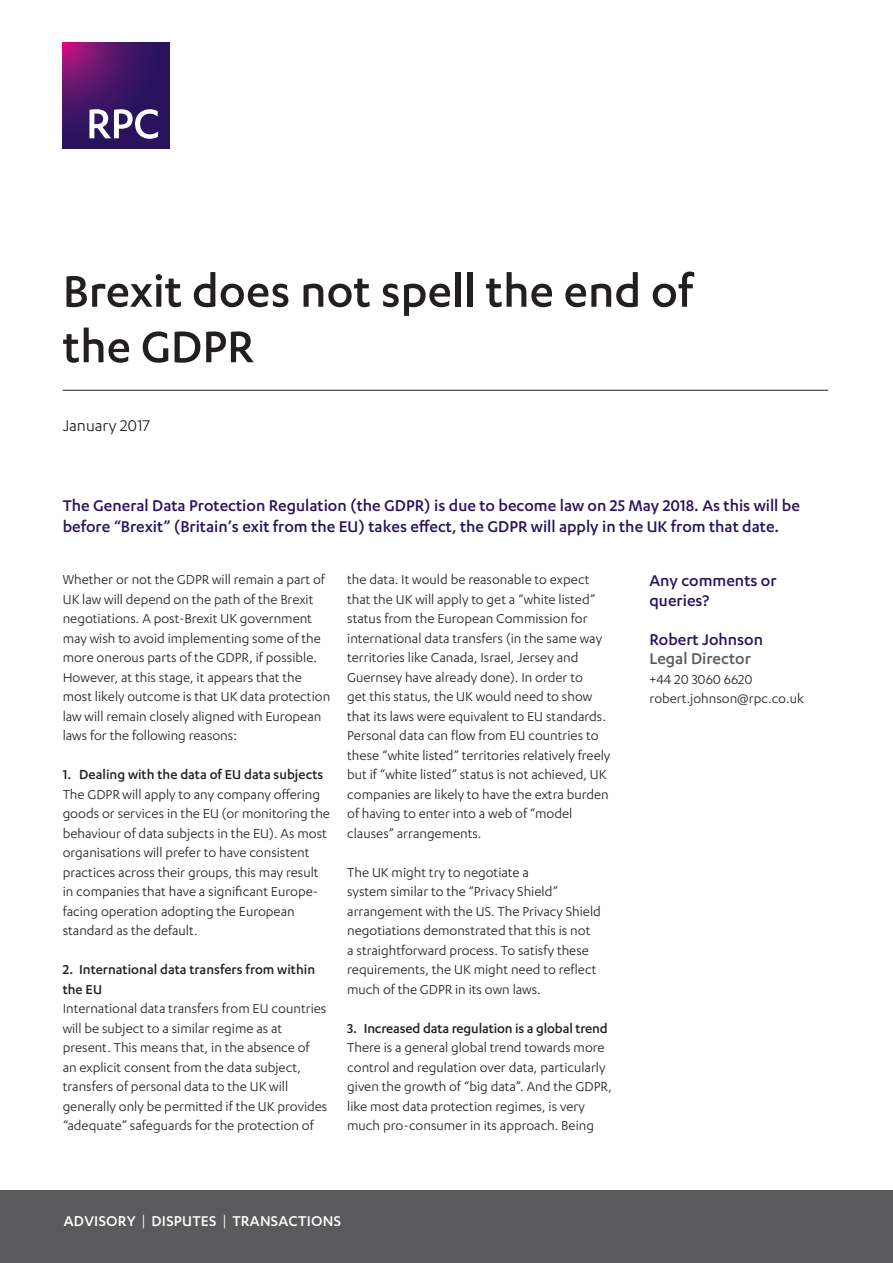
<style>
.page{position:relative;width:893px;height:1263px;background:#fff}
.page>*{position:absolute;margin:0;border:0;box-sizing:border-box;transform-origin:0 0}
.Main_cover_title__on{font:500 51px/55.5px "Karbon";color:#231f20}
.Intro_text__12pt{font:500 18px/21px "Karbon";color:#29135d}
.Contacts_title{font:500 18px/19.5px "Karbon";color:#29135d}
.Contacts_Name{font:500 18px "Karbon";color:#29135d}
.Contacts_position{font:500 18px "Karbon";color:#5a5a5d}
.Date_style{font:18px "Karbon";color:#231f20}
.t1{font:500 16.5px "Karbon";letter-spacing:.015em;color:#fff}
.Body{font:15px/19.5px "Karbon";color:#231f20}
.Heading_3{font:500 15px/19.5px "Karbon";color:#231f20}
.Contacts_email_tel{font:15px "Karbon";color:#231f20}
.s1{font-weight:400}
</style>
<div class="page">
<svg style="left:63px;top:43px;width:106px;height:106px;background:#461565"></svg>
<svg style="left:89px;top:109px;width:69px;height:30px"></svg>
<div style="left:0;top:1191px;width:893px;height:72px;background:#5a5a5d"></div>
<hr style="left:63px;top:390px;width:765px;height:1px;background:#231f20">
<p class="Main_cover_title__on" style="left:63px;top:262px;width:632px">Brexit does not spell the end of the GDPR</p>
<p class="Date_style" style="left:63px;top:415px;width:89px">January 2017</p>
<p class="Intro_text__12pt" style="left:63px;top:495px;width:739px">The General Data Protection Regulation (the GDPR) is due to become law on 25 May 2018. As this will be before “Brexit” (Britain’s exit from the EU) takes effect, the GDPR will apply in the UK from that date.</p>
<p class="Body" style="left:63px;top:570px;width:269px">Whether or not the GDPR will remain a part of UK law will depend on the path of the Brexit negotiations. A post-Brexit UK government may wish to avoid implementing some of the more onerous parts of the GDPR, if possible.<br>However, at this stage, it appears that the most likely outcome is that UK data protection law will remain closely aligned with European laws for the following reasons:</p>
<p class="Heading_3" style="left:63px;top:764px;width:262px">1. Dealing with the data of EU data subjects</p>
<p class="Body" style="left:63px;top:784px;width:269px">The GDPR will apply to any company offering goods or services in the EU (or monitoring the behaviour of data subjects in the EU). As most organisations will prefer to have consistent practices across their groups, this may result in companies that have a significant Europe&shy;facing operation adopting the European standard as the default.</p>
<p class="Heading_3" style="left:63px;top:959px;width:254px">2. International data transfers from within the EU</p>
<p class="Body" style="left:63px;top:998px;width:266px">International data transfers from EU countries will be subject to a similar regime as at present. This means that, in the absence of<br>an explicit consent from the data subject, transfers of personal data to the UK will generally only be permitted if the UK provides “adequate” safeguards for the protection of</p>
<p class="Body" style="left:347px;top:570px;width:265px">the data. It would be reasonable to expect that the UK will apply to get a “white listed” status from the European Commission for international data transfers (in the same way territories like Canada, Israel, Jersey and Guernsey have already done). In order to<br>get this status, the UK would need to show that its laws were equivalent to EU standards.<br>Personal data can flow from EU countries to these “white listed” territories relatively freely but if “white listed” status is not achieved, UK companies are likely to have the extra burden of having to enter into a web of “model clauses” arrangements.</p>
<p class="Body" style="left:347px;top:862px;width:255px">The UK might try to negotiate a<br>system similar to the “Privacy Shield” arrangement with the US. The Privacy Shield negotiations demonstrated that this is not<br>a straightforward process. To satisfy these requirements, the UK might need to reflect much of the GDPR in its own laws.</p>
<p class="Heading_3" style="left:347px;top:1018px;width:262px">3. Increased data regulation is a global trend</p>
<p class="Body" style="left:347px;top:1037px;width:266px">There is a general global trend towards more control and regulation over data, particularly given the growth of “big data”. And the GDPR, like most data protection regimes, is very much pro-consumer in its approach. Being</p>
<p class="Contacts_title" style="left:649px;top:570px;width:129px">Any comments or queries?</p>
<p class="Contacts_Name" style="left:649px;top:629px;width:115px">Robert Johnson</p>
<p class="Contacts_position" style="left:649px;top:649px;width:103px">Legal Director</p>
<p class="Contacts_email_tel" style="left:649px;top:671px;width:105px">+44 20 3060 6620</p>
<p class="Contacts_email_tel" style="left:649px;top:690px;width:156px">robert.johnson@rpc.co.uk</p>
<p class="t1" style="left:64px;top:1212px;width:279px">ADVISORY <span class="s1">|</span> DISPUTES <span class="s1">|</span> TRANSACTIONS</p>
</div>
